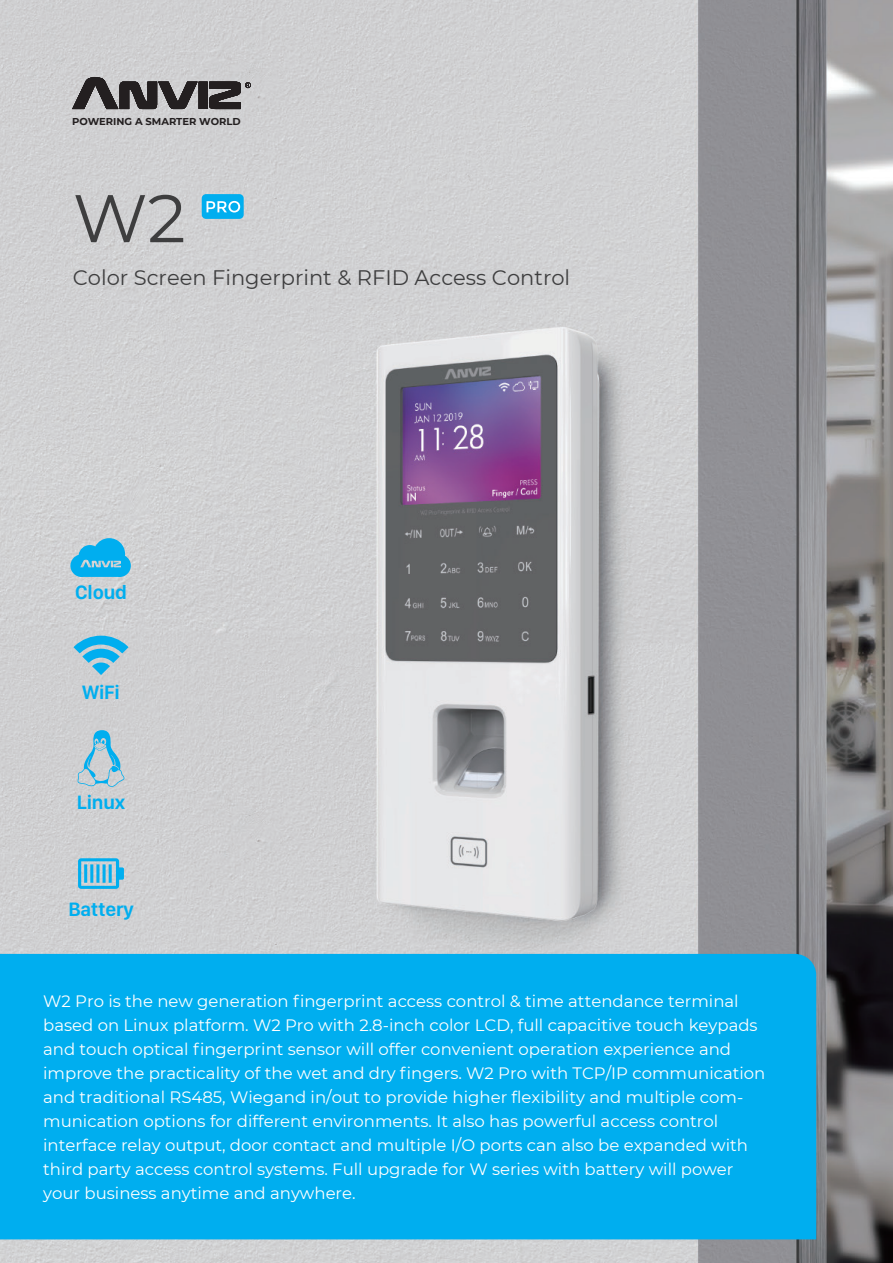
<style>
.page{position:relative;width:893px;height:1263px;background:#fff}
.page>*{position:absolute;margin:0;border:0;box-sizing:border-box;transform-origin:0 0}
.t1{font:67.2px "Montserrat";color:#3e3e3f}
.t2{font:21px "Montserrat";color:#3e3e3f}
.t3{font:600 20.1px "SF Compact Display";letter-spacing:-.01em;color:#00aeef}
.t4{font:16.5px/24px "Montserrat";color:#fff}
.t5{font:700 9.9px "Montserrat";color:#231f20}
</style>
<div class="page">
<img style="left:0;top:0;width:893px;height:1263px">
<div style="left:0;top:954px;width:816px;height:285px;background:#00aeef"></div>
<svg style="left:202px;top:194px;width:42px;height:25px"></svg>
<svg style="left:73px;top:636px;width:56px;height:39px;background:#78c0dd"></svg>
<svg style="left:77px;top:730px;width:47px;height:57px;background:#a1c7d7"></svg>
<svg style="left:70px;top:538px;width:61px;height:39px;background:#43b9e5"></svg>
<svg style="left:78px;top:858px;width:46px;height:31px"></svg>
<svg style="left:72px;top:77px;width:179px;height:32px;background:#6e6b6d"></svg>
<p class="t5" style="left:72px;top:115px;width:170px">POWERING A SMARTER WORLD</p>
<h1 class="t1" style="left:73px;top:172px;width:114px">W2</h1>
<p class="t2" style="left:73px;top:263px;width:499px">Color Screen Fingerprint &amp; RFID Access Control</p>
<p class="t3" style="left:75px;top:579px;width:53px">Cloud</p>
<p class="t3" style="left:82px;top:678px;width:39px">WiFi</p>
<p class="t3" style="left:77px;top:788px;width:50px">Linux</p>
<p class="t3" style="left:68px;top:895px;width:67px">Battery</p>
<p class="t4" style="left:43px;top:988px;width:724px">W2 Pro is the new generation fingerprint access control &amp; time attendance terminal based on Linux platform. W2 Pro with 2.8-inch color LCD, full capacitive touch keypads and touch optical fingerprint sensor will offer convenient operation experience and improve the practicality of the wet and dry fingers. W2 Pro with TCP/IP communication and traditional RS485, Wiegand in/out to provide higher flexibility and multiple com&shy;munication options for different environments. It also has powerful access control interface relay output, door contact and multiple I/O ports can also be expanded with third party access control systems. Full upgrade for W series with battery will power your business anytime and anywhere.</p>
</div>
